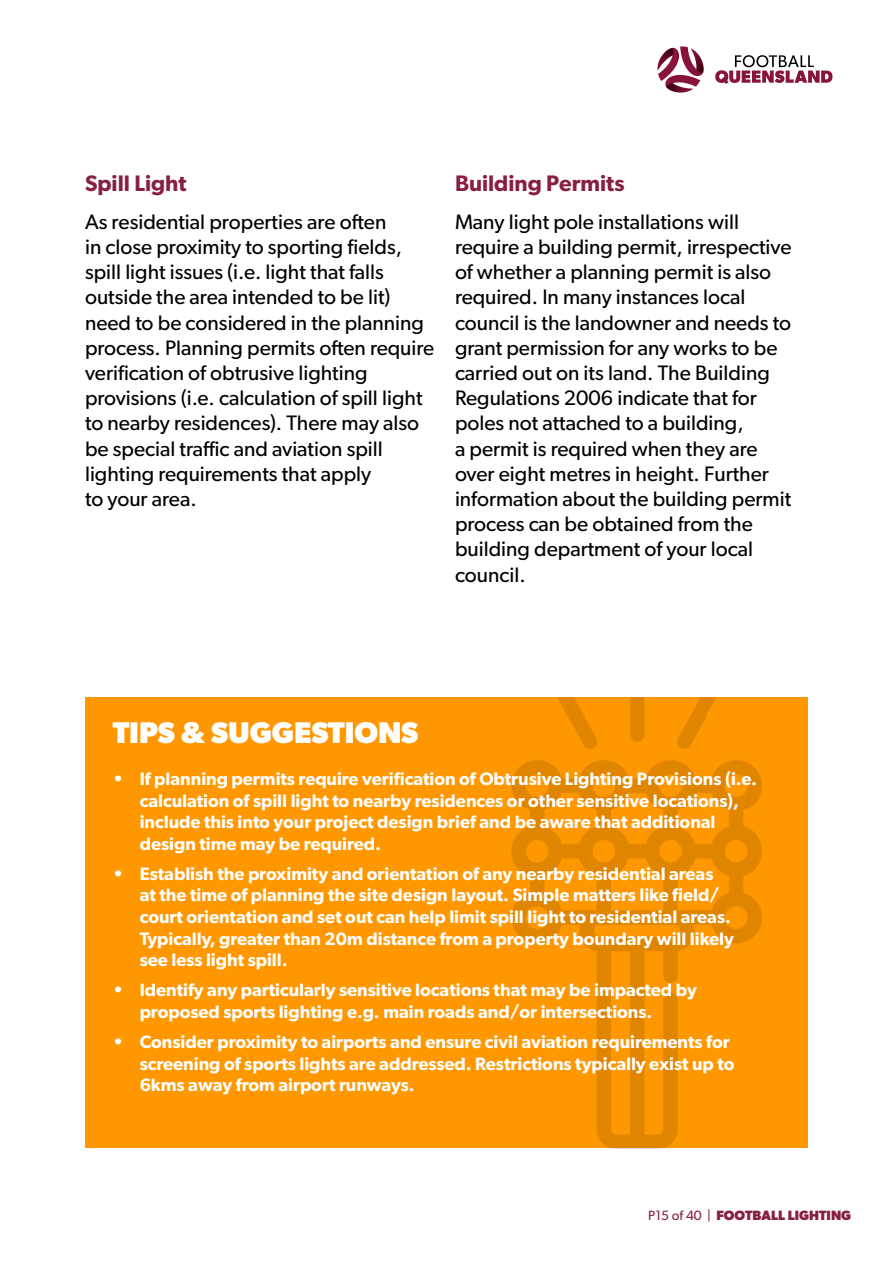
<style>
.page{position:relative;width:893px;height:1263px;background:#fff}
.page>*{position:absolute;margin:0;border:0;box-sizing:border-box;transform-origin:0 0}
.t1{font:700 30px "Gibson";color:#fff}
.t2{font:600 22.5px "Gibson";color:#871f43}
.t3{font:21px/25.2px "Gibson";color:#000}
.t4{font:600 18px/21.6px "Gibson";color:#fff}
.t5{font:700 13.5px "Gibson";color:#871f43}
.s1{font-weight:400}
</style>
<div class="page">
<div style="left:85px;top:697px;width:723px;height:451px;background:#ff9800"></div>
<img style="left:511px;top:697px;width:251px;height:451px">
<img style="left:657px;top:46px;width:176px;height:47px">
<p class="t2" style="left:85px;top:169px;width:103px">Spill Light</p>
<p class="t3" style="left:85px;top:208px;width:351px">As residential properties are often<br>in close proximity to sporting fields, spill light issues (i.e. light that falls outside the area intended to be lit) need to be considered in the planning process. Planning permits often require verification of obtrusive lighting provisions (i.e. calculation of spill light to nearby residences). There may also be special traffic and aviation spill lighting requirements that apply<br>to your area.</p>
<p class="t2" style="left:455px;top:169px;width:171px">Building Permits</p>
<p class="t3" style="left:455px;top:208px;width:338px">Many light pole installations will require a building permit, irrespective of whether a planning permit is also required. In many instances local council is the landowner and needs to grant permission for any works to be carried out on its land. The Building Regulations 2006 indicate that for poles not attached to a building,<br>a permit is required when they are over eight metres in height. Further information about the building permit process can be obtained from the building department of your local council.</p>
<h1 class="t1" style="left:113px;top:715px;width:307px">TIPS &amp; SUGGESTIONS</h1>
<p class="t4" style="left:140px;top:767px;width:619px;text-indent:-27px">• If planning permits require verification of Obtrusive Lighting Provisions (i.e. calculation of spill light to nearby residences or other sensitive locations), include this into your project design brief and be aware that additional design time may be required.</p>
<p class="t4" style="left:140px;top:862px;width:596px;text-indent:-27px">• Establish the proximity and orientation of any nearby residential areas at the time of planning the site design layout. Simple matters like field/ court orientation and set out can help limit spill light to residential areas.<br>Typically, greater than 20m distance from a property boundary will likely see less light spill.</p>
<p class="t4" style="left:140px;top:979px;width:559px;text-indent:-27px">• Identify any particularly sensitive locations that may be impacted by proposed sports lighting e.g. main roads and/or intersections.</p>
<p class="t4" style="left:140px;top:1031px;width:596px;text-indent:-27px">• Consider proximity to airports and ensure civil aviation requirements for screening of sports lights are addressed. Restrictions typically exist up to<br>6kms away from airport runways.</p>
<p class="t5" style="left:648px;top:1208px;width:204px"><span class="s1">P15 of 40 |</span> FOOTBALL LIGHTING</p>
</div>
